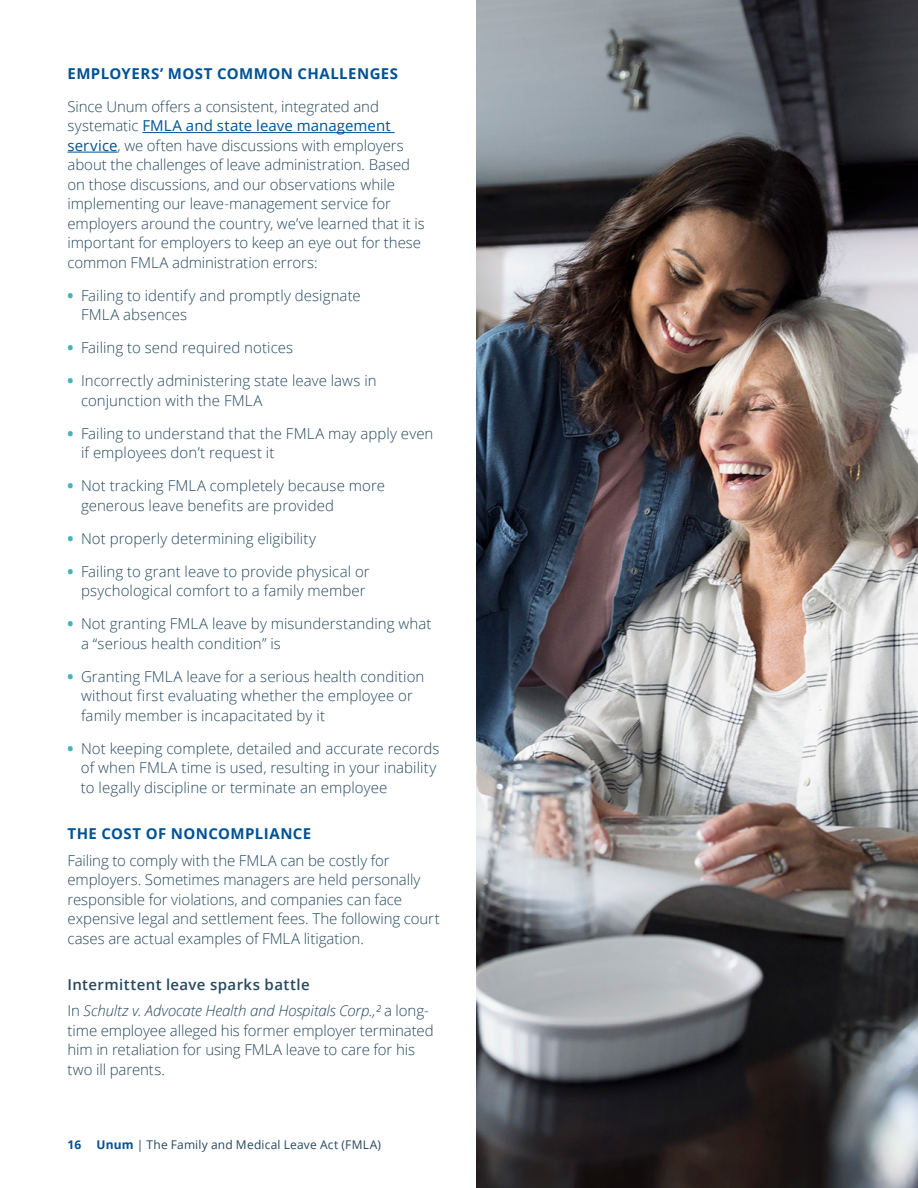
<style>
.page{position:relative;width:918px;height:1188px;background:#fff}
.page>*{position:absolute;margin:0;border:0;box-sizing:border-box;transform-origin:0 0}
.t1{font:300 15px/19.5px "Open Sans";color:#26495f}
.t2{font:italic 300 15px/26.2px "Open Sans";letter-spacing:-.01em;color:#26495f}
.t3{font:700 15px "Open Sans";letter-spacing:.03em;color:#005295}
.t4{font:12px "Open Sans";letter-spacing:.015em;color:#26495f}
.t5{font:700 12px "Open Sans";color:#015294}
.s1{font-weight:400;color:#015294}
.s2{font-weight:800;color:#47b4bc}
.s3{font-weight:600;font-style:normal}
.s4{font-style:normal}
.s5{font-weight:700;color:#015294}
.s6{color:#25495f}
</style>
<div class="page">
<hr style="left:142px;top:132px;width:253px;height:1px;background:#015294">
<hr style="left:68px;top:152px;width:50px;height:1px;background:#015294">
<img style="left:476px;top:0;width:442px;height:1188px">
<p class="t3" style="left:68px;top:63px;width:332px">EMPLOYERS’ MOST COMMON CHALLENGES</p>
<p class="t1" style="left:68px;top:96px;width:359px">Since Unum offers a consistent, integrated and systematic <span class="s1">FMLA and state leave management service</span>, we often have discussions with employers about the challenges of leave administration. Based on those discussions, and our observations while implementing our leave-management service for employers around the country, we’ve learned that it is important for employers to keep an eye out for these common FMLA administration errors:</p>
<p class="t1" style="left:81px;top:285px;width:281px;text-indent:-14px"><span class="s2">•</span> Failing to identify and promptly designate<br>FMLA absences</p>
<p class="t1" style="left:68px;top:338px;width:227px"><span class="s2">•</span> Failing to send required notices</p>
<p class="t1" style="left:81px;top:371px;width:297px;text-indent:-14px"><span class="s2">•</span> Incorrectly administering state leave laws in conjunction with the FMLA</p>
<p class="t1" style="left:81px;top:423px;width:354px;text-indent:-14px"><span class="s2">•</span> Failing to understand that the FMLA may apply even if employees don’t request it</p>
<p class="t1" style="left:81px;top:476px;width:305px;text-indent:-14px"><span class="s2">•</span> Not tracking FMLA completely because more generous leave benefits are provided</p>
<p class="t1" style="left:68px;top:528px;width:250px"><span class="s2">•</span> Not properly determining eligibility</p>
<p class="t1" style="left:68px;top:561px;width:304px;text-align:right"><span class="s2">•</span> Failing to grant leave to provide physical or psychological comfort to a family member</p>
<p class="t1" style="left:81px;top:614px;width:352px;text-indent:-14px"><span class="s2">•</span> Not granting FMLA leave by misunderstanding what a “serious health condition” is</p>
<p class="t1" style="left:81px;top:666px;width:345px;text-indent:-14px"><span class="s2">•</span> Granting FMLA leave for a serious health condition without first evaluating whether the employee or family member is incapacitated by it</p>
<p class="t1" style="left:81px;top:738px;width:360px;text-indent:-13px"><span class="s2">•</span> Not keeping complete, detailed and accurate records of when FMLA time is used, resulting in your inability to legally discipline or terminate an employee</p>
<p class="t3" style="left:67px;top:823px;width:245px">THE COST OF NONCOMPLIANCE</p>
<p class="t1" style="left:67px;top:850px;width:374px">Failing to comply with the FMLA can be costly for employers. Sometimes managers are held personally responsible for violations, and companies can face expensive legal and settlement fees. The following court cases are actual examples of FMLA litigation.</p>
<p class="t2" style="left:67px;top:971px;width:363px"><span class="s3">Intermittent leave sparks battle<br></span><span class="s4">In</span> Schultz v. Advocate Health and Hospitals Corp.,² <span class="s4">a long-</span></p>
<p class="t1" style="left:67px;top:1020px;width:368px">time employee alleged his former employer terminated him in retaliation for using FMLA leave to care for his two ill parents.</p>
<p class="t5" style="left:68px;top:1136px;width:15px">16</p>
<p class="t4" style="left:97px;top:1136px;width:286px"><span class="s5">Unum</span> <span class="s6">|</span> The Family and Medical Leave Act (FMLA)</p>
</div>
